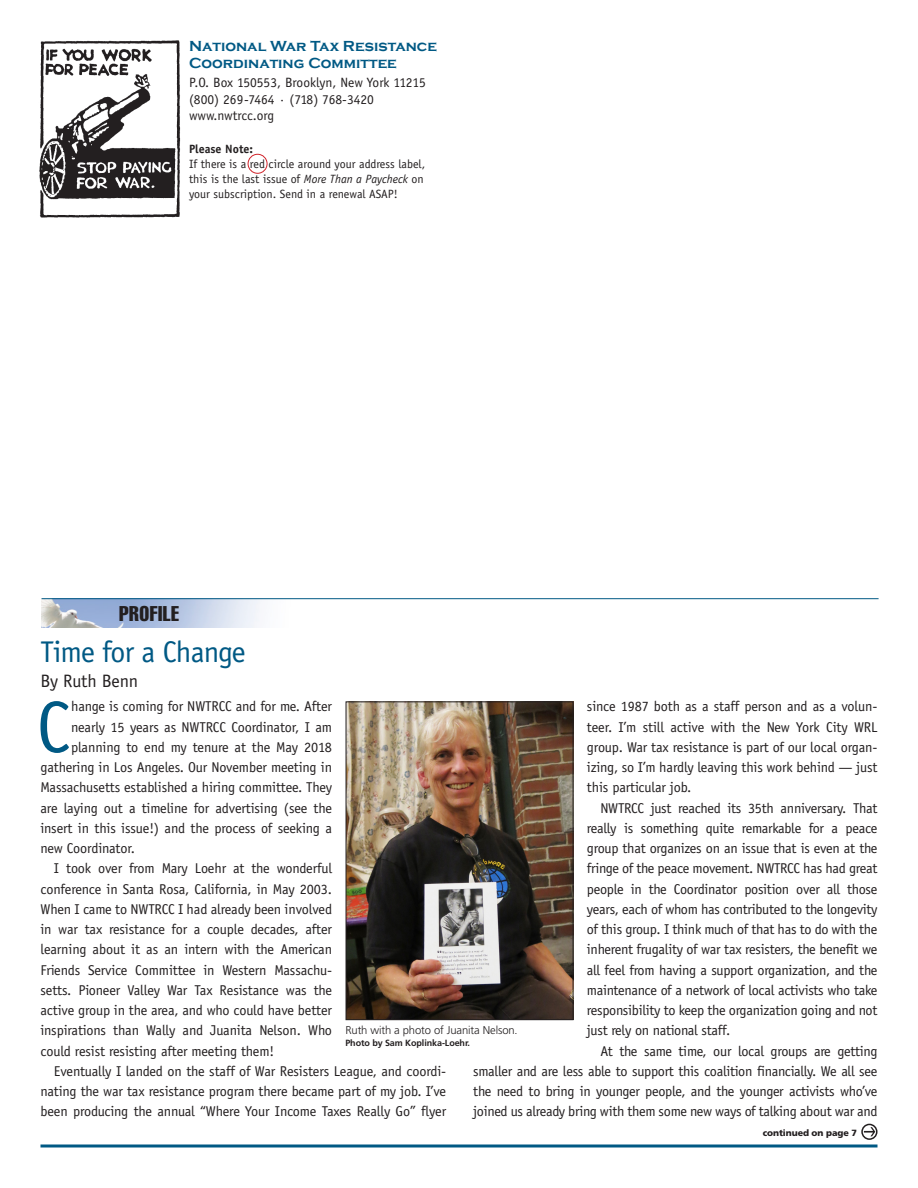
<style>
.page{position:relative;width:918px;height:1188px;background:#fff}
.page>*{position:absolute;margin:0;border:0;box-sizing:border-box;transform-origin:0 0}
._1st_para_2nd_story{font:72.75px "Officina Sans";color:#005984}
._2012_2nd_headline{font:30px "Officina Sans";letter-spacing:-.025em;color:#005984}
.t1{font:extra-condensed 21px "Helvetica";letter-spacing:.025em;color:#231f20}
.t2{font:18px "Officina Sans";letter-spacing:-.01em;color:#231f20}
.t3{font:700 15px/16.5px "Copperplate Gothic";color:#005984}
._2012_bodycopy{font:14.25px/20.2px "Officina Sans";letter-spacing:-.02em;color:#231f20;text-align:justify}
._1st_para_2nd_story-2{font:14.25px "Officina Sans";letter-spacing:-.01em;color:#231f20}
.t4{font:13.5px "Officina Sans";color:#231f20}
.t5{font:12px/15px "Officina Sans";color:#231f20;text-align:justify}
.t6{font:700 12px "Officina Sans";color:#231f20}
.captions_copy{font:300 11.25px "Frutiger";letter-spacing:-.01em;color:#231f20}
.captions_copy-2{font:700 9px "Frutiger";letter-spacing:-.01em;color:#231f20}
.t7{font:900 9px "Frutiger";letter-spacing:-.01em;color:#231f20}
.s1{font-style:italic}
</style>
<div class="page">
<div style="left:861px;top:1124px;width:17px;height:16px;border:2px solid #231f20;border-radius:50%"></div>
<svg style="left:864px;top:1127px;width:11px;height:9px"></svg>
<img style="left:348px;top:703px;width:223px;height:315px">
<div style="left:346px;top:701px;width:227px;height:319px;border:1px solid #231f20"></div>
<svg style="left:40px;top:1144px;width:838px;height:4px;background:#3f82a2"></svg>
<img style="left:42px;top:599px;width:273px;height:29px">
<hr style="left:42px;top:598px;width:837px;height:1px;background:#005984">
<img style="left:39px;top:40px;width:142px;height:178px">
<div style="left:248px;top:154px;width:19px;height:20px;border:1px solid #d1232a;border-radius:50%"></div>
<p class="t3" style="left:189px;top:38px;width:250px">National War Tax Resistance<br>Coordinating Committee</p>
<p class="t4" style="left:189px;top:75px;width:238px">P.O. Box 150553, Brooklyn, New York 11215</p>
<p class="t4" style="left:189px;top:91px;width:187px">(800) 269-7464 · (718) 768-3420</p>
<p class="t4" style="left:189px;top:108px;width:87px">www.nwtrcc.org</p>
<p class="t6" style="left:189px;top:141px;width:65px">Please Note:</p>
<p class="t5" style="left:189px;top:156px;width:238px">If there is a red circle around your address label, this is the last issue of <span class="s1">More Than a Paycheck</span> on your subscription. Send in a renewal ASAP!</p>
<p class="t1" style="left:119px;top:600px;width:61px">PROFILE</p>
<p class="_2012_2nd_headline" style="left:40px;top:634px;width:207px">Time for a Change</p>
<p class="t2" style="left:40px;top:671px;width:99px">By Ruth Benn</p>
<p class="_1st_para_2nd_story" style="left:37px;top:685px;width:35px">C</p>
<p class="_1st_para_2nd_story-2" style="left:71px;top:698px;width:262px">hange is coming for NWTRCC and for me. After</p>
<p class="_2012_bodycopy" style="left:587px;top:697px;width:292px">since 1987 both as a staff person and as a volun&shy;teer. I’m still active with the New York City WRL group. War tax resistance is part of our local organ&shy;izing, so I’m hardly leaving this work behind — just this particular job.</p>
<p class="_2012_bodycopy" style="left:587px;top:798px;width:292px;text-indent:13px">NWTRCC just reached its 35th anniversary. That really is something quite remarkable for a peace group that organizes on an issue that is even at the fringe of the peace movement. NWTRCC has had great people in the Coordinator position over all those years, each of whom has contributed to the longevity of this group. I think much of that has to do with the inherent frugality of war tax resisters, the benefit we all feel from having a support organization, and the maintenance of a network of local activists who take responsibility to keep the organization going and not just rely on national staff.</p>
<p class="_2012_bodycopy" style="left:473px;top:1041px;width:406px;text-indent:127px">At the same time, our local groups are getting smaller and are less able to support this coalition financially. We all see the need to bring in younger people, and the younger activists who’ve joined us already bring with them some new ways of talking about war and</p>
<p class="_1st_para_2nd_story-2" style="left:71px;top:719px;width:263px">nearly 15 years as NWTRCC Coordinator, I am</p>
<p class="_1st_para_2nd_story-2" style="left:71px;top:739px;width:262px">planning to end my tenure at the May 2018</p>
<p class="_1st_para_2nd_story-2" style="left:40px;top:759px;width:293px">gathering in Los Angeles. Our November meeting in</p>
<p class="_1st_para_2nd_story-2" style="left:40px;top:779px;width:293px">Massachusetts established a hiring committee. They</p>
<p class="_1st_para_2nd_story-2" style="left:40px;top:800px;width:293px">are laying out a timeline for advertising (see the</p>
<p class="_1st_para_2nd_story-2" style="left:40px;top:820px;width:293px">insert in this issue!) and the process of seeking a</p>
<p class="_1st_para_2nd_story-2" style="left:40px;top:840px;width:96px">new Coordinator.</p>
<p class="_2012_bodycopy" style="left:40px;top:859px;width:293px;text-indent:14px">I took over from Mary Loehr at the wonderful conference in Santa Rosa, California, in May 2003.<br>When I came to NWTRCC I had already been involved in war tax resistance for a couple decades, after learning about it as an intern with the American Friends Service Committee in Western Massachu&shy;setts. Pioneer Valley War Tax Resistance was the active group in the area, and who could have better inspirations than Wally and Juanita Nelson. Who could resist resisting after meeting them!</p>
<p class="_2012_bodycopy" style="left:40px;top:1061px;width:407px;text-indent:13px">Eventually I landed on the staff of War Resisters League, and coordi&shy;nating the war tax resistance program there became part of my job. I’ve been producing the annual “Where Your Income Taxes Really Go” flyer</p>
<p class="captions_copy" style="left:345px;top:1024px;width:174px">Ruth with a photo of Juanita Nelson.</p>
<p class="captions_copy-2" style="left:345px;top:1038px;width:126px">Photo by Sam Koplinka-Loehr.</p>
<p class="t7" style="left:763px;top:1127px;width:96px">continued on page 7</p>
</div>
